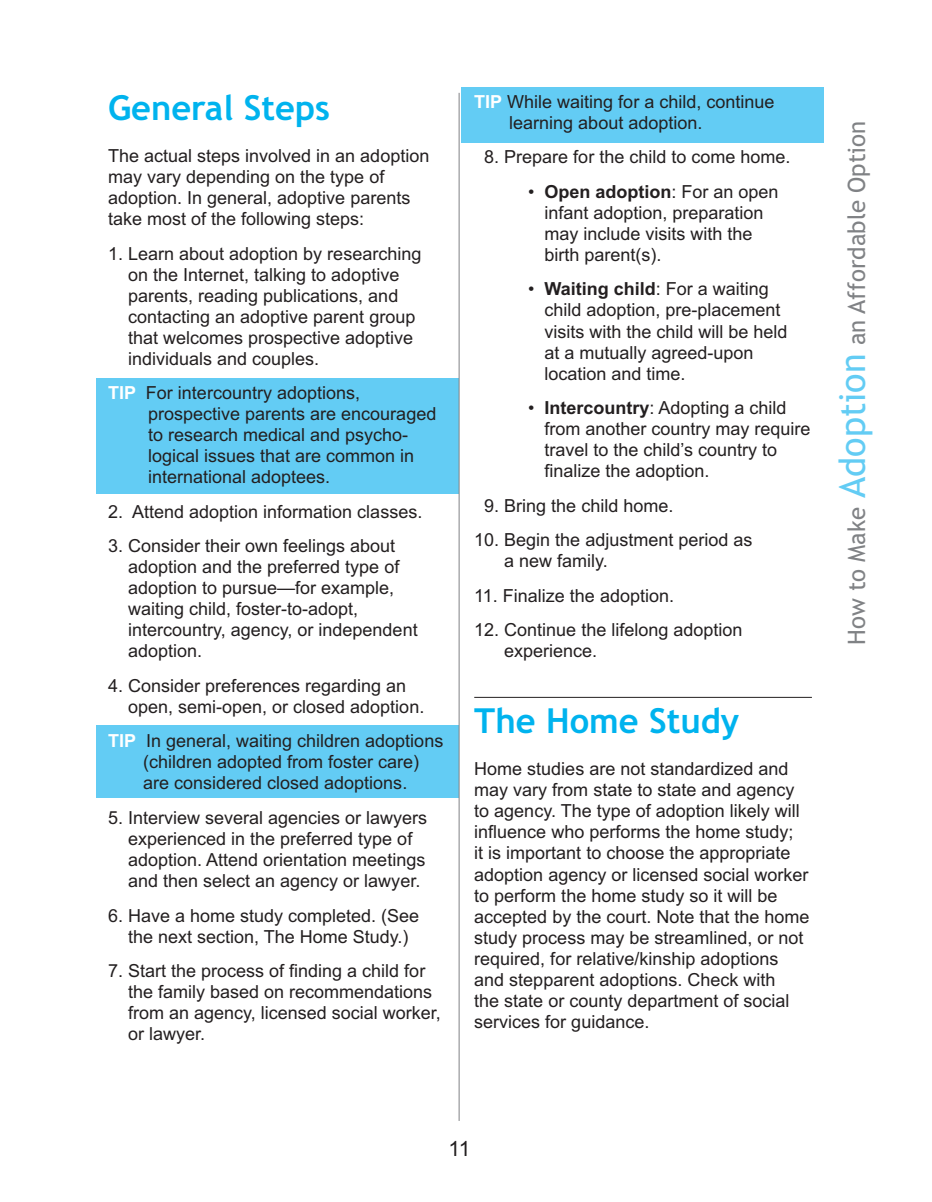
<style>
.page{position:relative;width:932px;height:1202px;background:#fff}
.page>*{position:absolute;margin:0;border:0;box-sizing:border-box;transform-origin:0 0}
.t1{font:700 34.5px "Trebuchet MS";color:#00b3ee}
.t2{font:24px "Trebuchet MS";color:#808285}
.t3{font:21px "Arial";color:#231f20}
.t4{font:18px/21px "Arial";color:#231f20}
.s1{font-weight:700;color:#fff}
.s2{font-weight:700}
.s3{font-size:36px;color:#63ccf4}
</style>
<div class="page">
<div style="left:96px;top:378px;width:363px;height:116px;background:#63ccf4"></div>
<div style="left:460px;top:88px;width:363px;height:55px;background:#63ccf4"></div>
<div style="left:96px;top:725px;width:363px;height:73px;background:#63ccf4"></div>
<hr style="left:474px;top:697px;width:338px;height:1px;background:#231f20">
<hr style="left:459px;top:93px;width:1px;height:1027px;background:#808285">
<h1 class="t1" style="left:108px;top:88px;width:223px">General Steps</h1>
<p class="t4" style="left:108px;top:145px;width:323px">The actual steps involved in an adoption may vary depending on the type of adoption. In general, adoptive parents take most of the following steps:</p>
<p class="t4" style="left:128px;top:243px;width:295px;text-indent:-20px">1. Learn about adoption by researching on the Internet, talking to adoptive parents, reading publications, and contacting an adoptive parent group that welcomes prospective adoptive individuals and couples.</p>
<p class="t4" style="left:148px;top:382px;width:290px;text-indent:-40px"><span class="s1">TIP</span> For intercountry adoptions, prospective parents are encouraged to research medical and psycho&shy;logical issues that are common in international adoptees.</p>
<p class="t4" style="left:108px;top:501px;width:316px">2. Attend adoption information classes.</p>
<p class="t4" style="left:128px;top:535px;width:291px;text-indent:-20px">3. Consider their own feelings about adoption and the preferred type of adoption to pursue—for example, waiting child, foster-to-adopt, intercountry, agency, or independent adoption.</p>
<p class="t4" style="left:128px;top:675px;width:298px;text-indent:-20px">4. Consider preferences regarding an open, semi-open, or closed adoption.</p>
<p class="t4" style="left:143px;top:730px;width:302px;text-indent:-35px"><span class="s1">TIP</span> In general, waiting children adoptions (children adopted from foster care) are considered closed adoptions.</p>
<p class="t4" style="left:128px;top:807px;width:301px;text-indent:-20px">5. Interview several agencies or lawyers experienced in the preferred type of adoption. Attend orientation meetings and then select an agency or lawyer.</p>
<p class="t4" style="left:108px;top:904px;width:313px;text-align:center">6. Have a home study completed. (See the next section, The Home Study.)</p>
<p class="t4" style="left:128px;top:960px;width:314px;text-indent:-20px">7. Start the process of finding a child for the family based on recommendations from an agency, licensed social worker, or lawyer.</p>
<p class="t4" style="left:509px;top:91px;width:267px;text-indent:-35px"><span class="s1">TIP</span> While waiting for a child, continue learning about adoption.</p>
<p class="t4" style="left:484px;top:147px;width:308px">8. Prepare for the child to come home.</p>
<p class="t4" style="left:544px;top:181px;width:236px;text-indent:-16px">• <span class="s2">Open adoption</span>: For an open infant adoption, preparation may include visits with the birth parent(s).</p>
<p class="t4" style="left:544px;top:279px;width:245px;text-indent:-16px">• <span class="s2">Waiting child</span>: For a waiting child adoption, pre-placement visits with the child will be held at a mutually agreed-upon location and time.</p>
<p class="t4" style="left:544px;top:397px;width:268px;text-indent:-16px">• <span class="s2">Intercountry</span>: Adopting a child from another country may require travel to the child’s country to finalize the adoption.</p>
<p class="t4" style="left:484px;top:495px;width:191px">9. Bring the child home.</p>
<p class="t4" style="left:504px;top:529px;width:250px;text-indent:-30px">10. Begin the adjustment period as a new family.</p>
<p class="t4" style="left:474px;top:585px;width:201px">11. Finalize the adoption.</p>
<p class="t4" style="left:504px;top:619px;width:240px;text-indent:-30px">12. Continue the lifelong adoption experience.</p>
<h1 class="t1" style="left:474px;top:701px;width:266px">The Home Study</h1>
<p class="t4" style="left:474px;top:758px;width:337px">Home studies are not standardized and may vary from state to state and agency to agency. The type of adoption likely will influence who performs the home study;<br>it is important to choose the appropriate adoption agency or licensed social worker to perform the home study so it will be accepted by the court. Note that the home study process may be streamlined, or not required, for relative/kinship adoptions and stepparent adoptions. Check with<br>the state or county department of social services for guidance.</p>
<h2 class="t2" style="left:843px;top:645px;width:525px;rotate:-90deg">How to Make <span class="s3">Adoption</span> an Affordable Option</h2>
<p class="t3" style="left:448px;top:1136px;width:23px">11</p>
</div>
